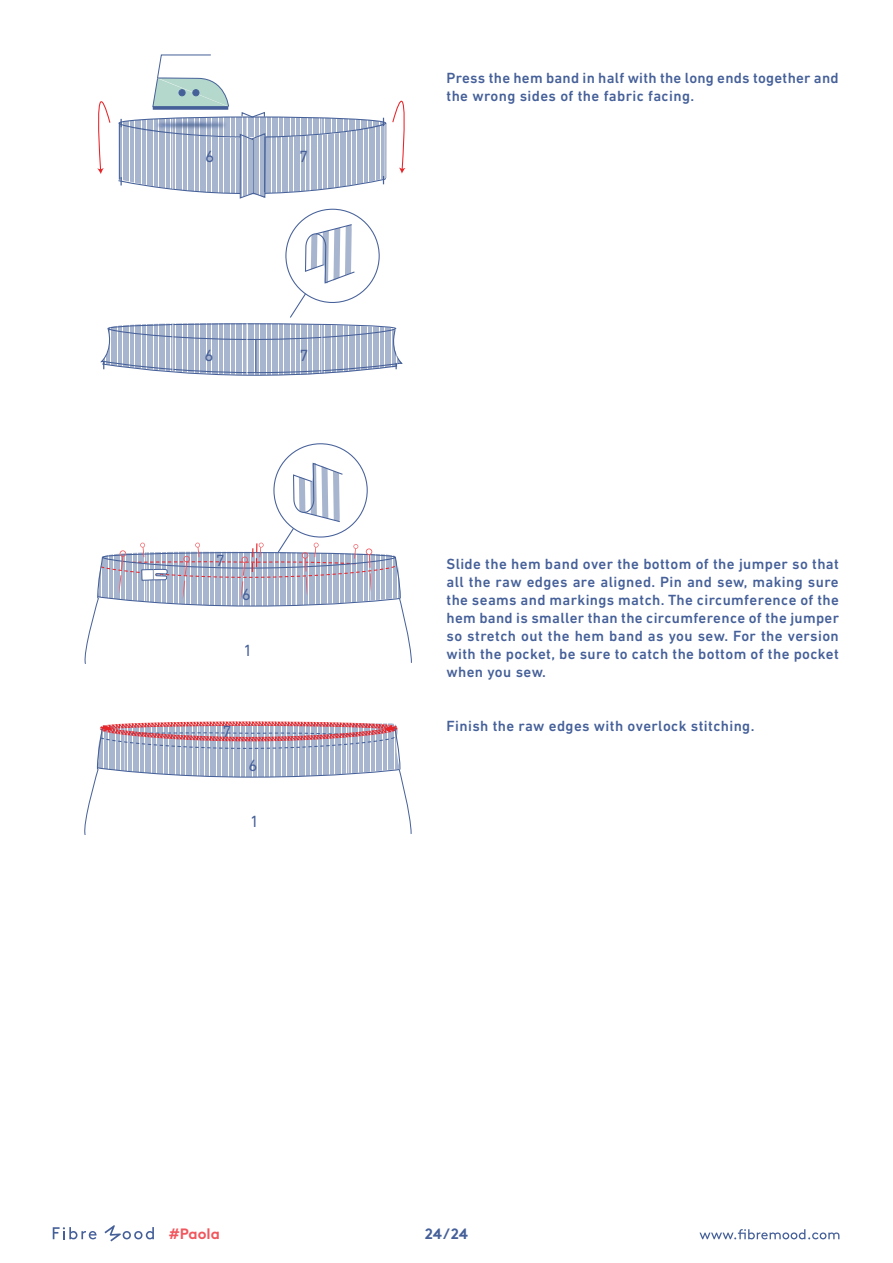
<style>
.page{position:relative;width:893px;height:1263px;background:#fff}
.page>*{position:absolute;margin:0;border:0;box-sizing:border-box;transform-origin:0 0}
.t1{font:16.5px "DIN Next LT Pro";color:#466199}
.t2{font:16.5px "DIN Next LT Pro";color:#466099}
.t3{font:500 15px/18px "DIN Next LT Pro";letter-spacing:.025em;color:#456099}
.t4{font:700 15px "Brown";color:#f0565d}
.t5{font:700 15px "Brown";color:#456099}
</style>
<div class="page">
<svg style="left:699px;top:1229px;width:140px;height:10px"></svg>
<svg style="left:53px;top:1227px;width:44px;height:12px"></svg>
<svg style="left:104px;top:1225px;width:50px;height:16px"></svg>
<svg style="left:305px;top:224px;width:50px;height:60px"></svg>
<svg style="left:100px;top:292px;width:303px;height:84px"></svg>
<svg style="left:97px;top:101px;width:14px;height:73px"></svg>
<svg style="left:118px;top:54px;width:288px;height:145px"></svg>
<svg style="left:84px;top:462px;width:328px;height:202px"></svg>
<svg style="left:84px;top:721px;width:328px;height:114px"></svg>
<p class="t3" style="left:446px;top:69px;width:394px">Press the hem band in half with the long ends together and the wrong sides of the fabric facing.</p>
<p class="t2" style="left:205px;top:147px;width:11px">6</p>
<p class="t2" style="left:299px;top:147px;width:11px">7</p>
<p class="t2" style="left:204px;top:346px;width:11px">6</p>
<p class="t2" style="left:299px;top:345px;width:11px">7</p>
<p class="t1" style="left:216px;top:551px;width:10px">7</p>
<p class="t1" style="left:242px;top:585px;width:10px">6</p>
<p class="t1" style="left:243px;top:641px;width:10px">1</p>
<p class="t3" style="left:446px;top:555px;width:394px;text-align:justify">Slide the hem band over the bottom of the jumper so that all the raw edges are aligned. Pin and sew, making sure the seams and markings match. The circumference of the hem band is smaller than the circumference of the jumper so stretch out the hem band as you sew. For the version with the pocket, be sure to catch the bottom of the pocket when you sew.</p>
<p class="t1" style="left:223px;top:722px;width:10px">7</p>
<p class="t3" style="left:446px;top:717px;width:309px">Finish the raw edges with overlock stitching.</p>
<p class="t1" style="left:249px;top:756px;width:10px">6</p>
<p class="t1" style="left:250px;top:812px;width:10px">1</p>
<p class="t4" style="left:169px;top:1222px;width:53px">#Paola</p>
<p class="t5" style="left:425px;top:1221px;width:45px">24/24</p>
</div>
